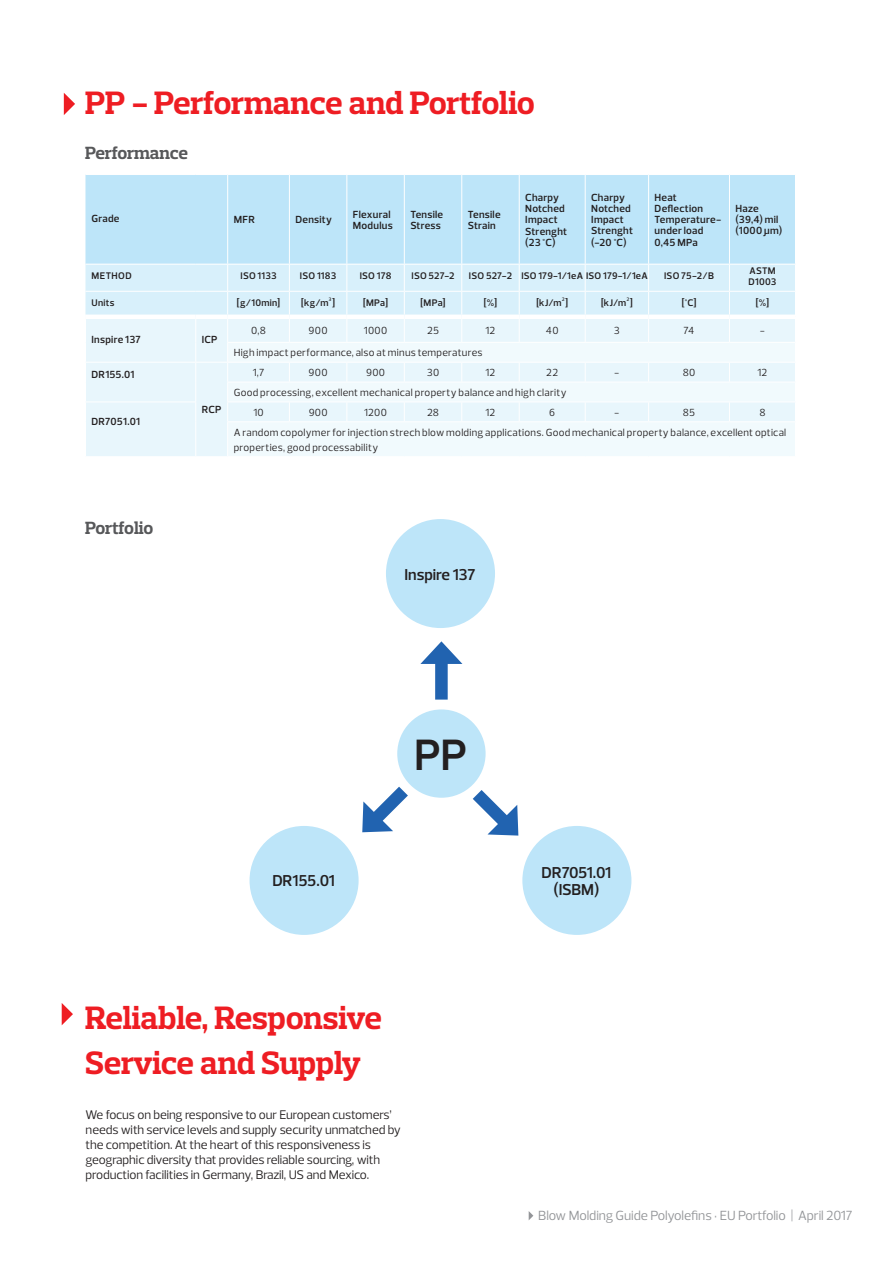
<style>
.page{position:relative;width:881px;height:1263px;background:#fff}
.page>*{position:absolute;margin:0;border:0;box-sizing:border-box;transform-origin:0 0}
.t1{font:700 44.7px "Odebrecht Sans";color:#231f20}
.t2{font:33px/45px "Odebrecht Slab";letter-spacing:-.01em;color:#ee1d23}
.t3{font:18px "Odebrecht Slab";letter-spacing:-.015em;color:#57585a}
.t4{font:700 16.05px/17.9px "Odebrecht Sans";letter-spacing:-.015em;color:#231f20;text-align:center}
.t5{font:13.5px "Odebrecht Sans";letter-spacing:-.01em;color:#939598}
.t6{font:12.75px/15px "Odebrecht Sans";letter-spacing:-.005em;color:#231f20}
.t7{font:10.5px/20px "Odebrecht Sans";letter-spacing:.025em;color:#231f20}
.t8{font:700 10.5px/11.2px "Odebrecht Sans";letter-spacing:.025em;color:#231f20}
.t9{font:700 9.75px/10.5px "Odebrecht Sans";letter-spacing:.025em;color:#231f20}
</style>
<div class="page">
<svg style="left:528px;top:1211px;width:5px;height:9px"></svg>
<div style="left:85px;top:175px;width:709px;height:89px;background:#bde5f9"></div>
<div style="left:86px;top:422px;width:141px;height:34px;background:#e8f6fc"></div>
<div style="left:228px;top:422px;width:566px;height:34px;background:#f1fafd"></div>
<hr style="left:227px;top:175px;width:1px;height:89px;background:#fff">
<hr style="left:289px;top:175px;width:1px;height:89px;background:#fff">
<hr style="left:346px;top:175px;width:1px;height:89px;background:#fff">
<hr style="left:404px;top:175px;width:1px;height:89px;background:#fff">
<hr style="left:461px;top:175px;width:1px;height:89px;background:#fff">
<hr style="left:518px;top:175px;width:1px;height:89px;background:#fff">
<hr style="left:584px;top:175px;width:1px;height:89px;background:#fff">
<hr style="left:648px;top:175px;width:1px;height:89px;background:#fff">
<hr style="left:728px;top:175px;width:1px;height:89px;background:#fff">
<hr style="left:195px;top:422px;width:1px;height:34px;background:#fff">
<svg style="left:85px;top:264px;width:710px;height:158px"></svg>
<hr style="left:227px;top:402px;width:62px;height:1px;background:#fff">
<hr style="left:289px;top:402px;width:58px;height:1px;background:#fff">
<hr style="left:347px;top:402px;width:57px;height:1px;background:#fff">
<hr style="left:404px;top:402px;width:57px;height:1px;background:#fff">
<hr style="left:461px;top:402px;width:58px;height:1px;background:#fff">
<hr style="left:519px;top:402px;width:66px;height:1px;background:#fff">
<hr style="left:585px;top:402px;width:63px;height:1px;background:#fff">
<hr style="left:648px;top:402px;width:81px;height:1px;background:#fff">
<hr style="left:729px;top:402px;width:66px;height:1px;background:#fff">
<hr style="left:227px;top:421px;width:62px;height:1px;background:#fff">
<hr style="left:289px;top:421px;width:58px;height:1px;background:#fff">
<hr style="left:347px;top:421px;width:57px;height:1px;background:#fff">
<hr style="left:404px;top:421px;width:57px;height:1px;background:#fff">
<hr style="left:461px;top:421px;width:58px;height:1px;background:#fff">
<hr style="left:519px;top:421px;width:66px;height:1px;background:#fff">
<hr style="left:585px;top:421px;width:63px;height:1px;background:#fff">
<hr style="left:648px;top:421px;width:81px;height:1px;background:#fff">
<hr style="left:729px;top:421px;width:66px;height:1px;background:#fff">
<svg style="left:64px;top:93px;width:11px;height:22px"></svg>
<div style="left:397px;top:709px;width:88px;height:89px;background:#bde5f9;border-radius:50%"></div>
<div style="left:386px;top:519px;width:109px;height:109px;background:#bde5f9;border-radius:50%"></div>
<div style="left:249px;top:826px;width:109px;height:109px;background:#bde5f9;border-radius:50%"></div>
<div style="left:522px;top:826px;width:109px;height:109px;background:#bde5f9;border-radius:50%"></div>
<div style="left:435px;top:655px;width:12px;height:45px;background:#2163b0"></div>
<svg style="left:420px;top:641px;width:42px;height:23px"></svg>
<svg style="left:460px;top:777px;width:59px;height:59px"></svg>
<svg style="left:362px;top:774px;width:59px;height:59px"></svg>
<svg style="left:62px;top:1003px;width:11px;height:22px"></svg>
<h2 class="t2" style="left:85px;top:80px;width:451px">PP - Performance and Portfolio</h2>
<h3 class="t3" style="left:85px;top:142px;width:104px">Performance</h3>
<p class="t8" style="left:91px;top:212px;width:30px">Grade</p>
<p class="t8" style="left:233px;top:214px;width:23px">MFR</p>
<p class="t8" style="left:295px;top:214px;width:38px">Density</p>
<p class="t8" style="left:353px;top:209px;width:41px">Flexural<br>Modulus</p>
<p class="t8" style="left:410px;top:209px;width:34px">Tensile<br>Stress</p>
<p class="t8" style="left:467px;top:209px;width:34px">Tensile<br>Strain</p>
<p class="t8" style="left:525px;top:192px;width:43px">Charpy<br>Notched<br>Impact<br>Strenght (23 °C)</p>
<p class="t8" style="left:591px;top:192px;width:43px">Charpy<br>Notched<br>Impact<br>Strenght (-20 °C)</p>
<p class="t8" style="left:654px;top:192px;width:68px">Heat<br>Deflection<br>Temperature&shy;under load<br>0,45 MPa</p>
<p class="t8" style="left:735px;top:203px;width:48px">Haze (39,4) mil (1000 μm)</p>
<p class="t9" style="left:91px;top:271px;width:42px">METHOD</p>
<p class="t9" style="left:240px;top:271px;width:38px">ISO 1133</p>
<p class="t9" style="left:300px;top:271px;width:38px">ISO 1183</p>
<p class="t9" style="left:359px;top:271px;width:33px">ISO 178</p>
<p class="t9" style="left:411px;top:271px;width:45px">ISO 527-2</p>
<p class="t9" style="left:469px;top:271px;width:180px">ISO 527-2 ISO 179-1/1eA ISO 179-1/1eA</p>
<p class="t9" style="left:663px;top:271px;width:51px">ISO 75-2/B</p>
<p class="t9" style="left:748px;top:266px;width:29px">ASTM<br>D1003</p>
<p class="t9" style="left:91px;top:297px;width:24px">Units</p>
<p class="t9" style="left:237px;top:297px;width:45px">[g/10min]</p>
<p class="t9" style="left:301px;top:297px;width:35px">[kg/m³]</p>
<p class="t9" style="left:363px;top:297px;width:26px">[MPa]</p>
<p class="t9" style="left:420px;top:297px;width:26px">[MPa]</p>
<p class="t9" style="left:484px;top:297px;width:15px">[%]</p>
<p class="t9" style="left:536px;top:297px;width:33px">[kJ/m²]</p>
<p class="t9" style="left:600px;top:297px;width:33px">[kJ/m²]</p>
<p class="t9" style="left:681px;top:297px;width:16px">[°C]</p>
<p class="t9" style="left:755px;top:297px;width:15px">[%]</p>
<p class="t8" style="left:91px;top:334px;width:51px">Inspire 137</p>
<p class="t8" style="left:202px;top:334px;width:17px">ICP</p>
<p class="t7" style="left:251px;top:321px;width:16px">0,8</p>
<p class="t7" style="left:308px;top:321px;width:20px">900</p>
<p class="t7" style="left:364px;top:321px;width:25px">1000</p>
<p class="t7" style="left:427px;top:321px;width:14px">25</p>
<p class="t7" style="left:485px;top:321px;width:11px">12</p>
<p class="t7" style="left:545px;top:321px;width:14px">40</p>
<p class="t7" style="left:613px;top:321px;width:7px">3</p>
<p class="t7" style="left:683px;top:321px;width:12px">74</p>
<p class="t7" style="left:759px;top:321px;width:7px">-</p>
<p class="t7" style="left:233px;top:343px;width:250px">High impact performance, also at minus temperatures</p>
<p class="t8" style="left:91px;top:369px;width:44px">DR155.01</p>
<p class="t8" style="left:91px;top:416px;width:50px">DR7051.01</p>
<h3 class="t3" style="left:85px;top:517px;width:70px">Portfolio</h3>
<p class="t8" style="left:202px;top:404px;width:21px">RCP</p>
<p class="t7" style="left:252px;top:363px;width:13px">1,7</p>
<p class="t7" style="left:308px;top:363px;width:20px">900</p>
<p class="t7" style="left:366px;top:363px;width:20px">900</p>
<p class="t7" style="left:426px;top:363px;width:14px">30</p>
<p class="t7" style="left:485px;top:363px;width:11px">12</p>
<p class="t7" style="left:546px;top:363px;width:13px">22</p>
<p class="t7" style="left:614px;top:363px;width:7px">-</p>
<p class="t7" style="left:682px;top:363px;width:14px">80</p>
<p class="t7" style="left:757px;top:363px;width:11px">12</p>
<p class="t7" style="left:233px;top:382px;width:334px">Good processing, excellent mechanical property balance and high clarity</p>
<p class="t7" style="left:234px;top:402px;width:554px;text-indent:525px">8<br>A random copolymer for injection strech blow molding applications. Good mechanical property balance, excellent optical</p>
<p class="t7" style="left:234px;top:437px;width:146px">properties, good processability</p>
<p class="t7" style="left:253px;top:402px;width:12px">10</p>
<p class="t7" style="left:308px;top:402px;width:20px">900</p>
<p class="t7" style="left:364px;top:402px;width:24px">1200</p>
<p class="t7" style="left:427px;top:402px;width:14px">28</p>
<p class="t7" style="left:485px;top:402px;width:11px">12</p>
<p class="t7" style="left:549px;top:402px;width:7px">6</p>
<p class="t7" style="left:614px;top:402px;width:7px">-</p>
<p class="t7" style="left:682px;top:402px;width:14px">85</p>
<h3 class="t4" style="left:404px;top:565px;width:72px">Inspire 137</h3>
<h1 class="t1" style="left:414px;top:728px;width:55px">PP</h1>
<h3 class="t4" style="left:272px;top:872px;width:64px">DR155.01</h3>
<h3 class="t4" style="left:541px;top:863px;width:71px">DR7051.01 (ISBM)</h3>
<h2 class="t2" style="left:85px;top:995px;width:298px">Reliable, Responsive<br>Service and Supply</h2>
<p class="t6" style="left:86px;top:1107px;width:317px">We focus on being responsive to our European customers’ needs with service levels and supply security unmatched by the competition. At the heart of this responsiveness is geographic diversity that provides reliable sourcing, with production facilities in Germany, Brazil, US and Mexico.</p>
<p class="t5" style="left:538px;top:1207px;width:315px">Blow Molding Guide Polyolefins • EU Portfolio | April 2017</p>
</div>
